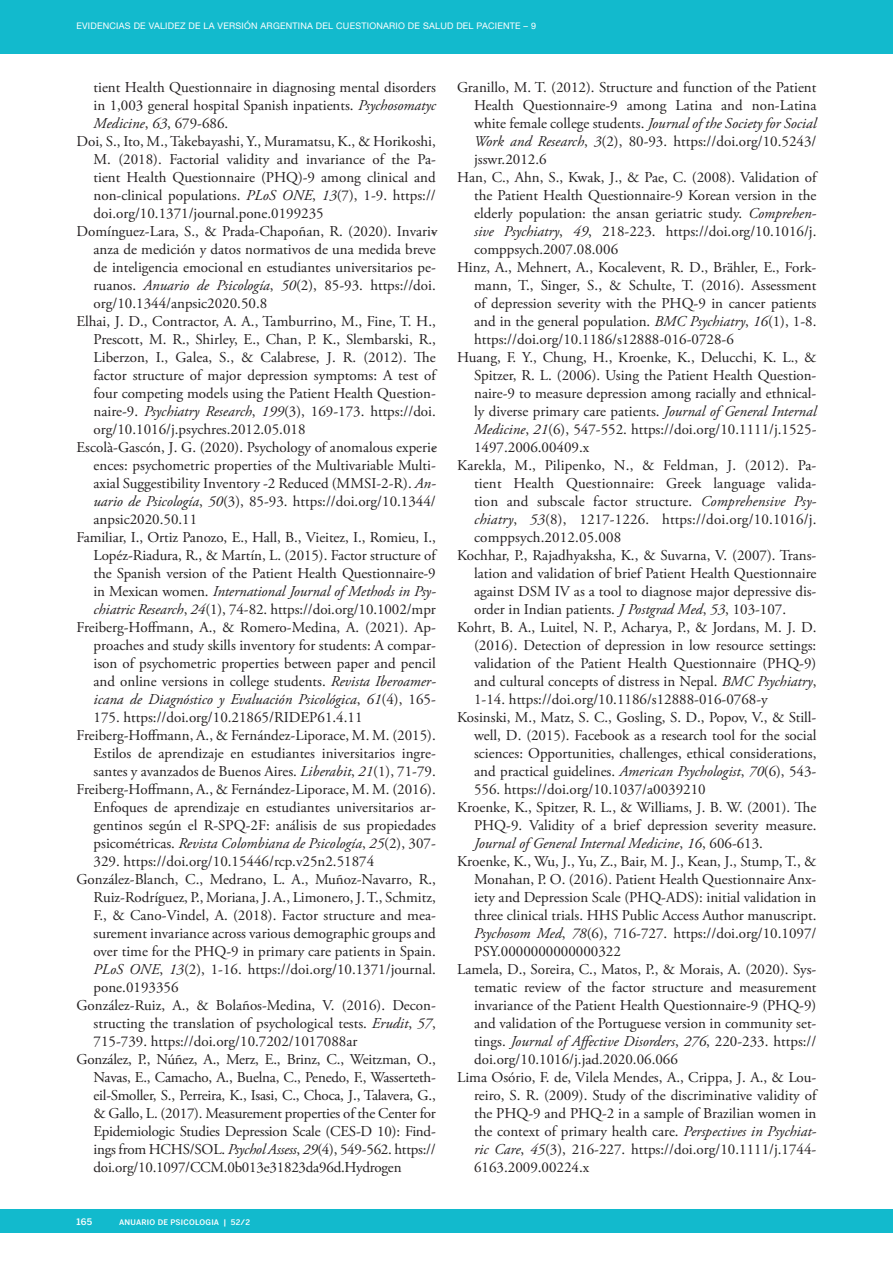
<style>
.page{position:relative;width:893px;height:1263px;background:#fff}
.page>*{position:absolute;margin:0;border:0;box-sizing:border-box;transform-origin:0 0}
.bibliografia{font:15px/18px "Adobe Garamond Pro";color:#231f20;text-align:justify}
.t1{font:9px "Helvetica Neue";letter-spacing:.025em;color:#fff}
.t2{font:500 8.85px "Benton Sans Cond";color:#fff;scale:1.18 1}
.t3{font:500 7.65px "Benton Sans Cond";letter-spacing:.025em;color:#fff;scale:1.18 1}
.s1{font-style:italic}
</style>
<div class="page">
<div style="left:0;top:0;width:893px;height:54px;background:#12bacd"></div>
<div style="left:0;top:1209px;width:893px;height:23px;background:#12bacd"></div>
<p class="t1" style="left:77px;top:20px;width:461px">EVIDENCIAS DE VALIDEZ DE LA VERSIÓN ARGENTINA DEL CUESTIONARIO DE SALUD DEL PACIENTE – 9</p>
<p class="bibliografia" style="left:94px;top:78px;width:344px">tient Health Questionnaire in diagnosing mental disorders in 1,003 general hospital Spanish inpatients. <span class="s1">Psychosomatyc Medicine</span>, <span class="s1">63</span>, 679-686.</p>
<p class="bibliografia" style="left:94px;top:132px;width:344px;text-indent:-17px">Doi, S., Ito, M., Takebayashi, Y., Muramatsu, K., &amp; Horikoshi, M. (2018). Factorial validity and invariance of the Pa&shy;tient Health Questionnaire (PHQ)-9 among clinical and non-clinical populations. <span class="s1">PLoS ONE</span>, <span class="s1">13</span>(7), 1-9. https:// doi.org/10.1371/journal.pone.0199235</p>
<p class="bibliografia" style="left:94px;top:222px;width:344px;text-indent:-17px">Domínguez-Lara, S., &amp; Prada-Chapoñan, R. (2020). Invari&shy;anza de medición y datos normativos de una medida breve de inteligencia emocional en estudiantes universitarios pe&shy;ruanos. <span class="s1">Anuario de Psicología</span>, <span class="s1">50</span>(2), 85-93. https://doi. org/10.1344/anpsic2020.50.8</p>
<p class="bibliografia" style="left:94px;top:312px;width:344px;text-indent:-17px">Elhai, J. D., Contractor, A. A., Tamburrino, M., Fine, T. H., Prescott, M. R., Shirley, E., Chan, P. K., Slembarski, R., Liberzon, I., Galea, S., &amp; Calabrese, J. R. (2012). The factor structure of major depression symptoms: A test of four competing models using the Patient Health Question&shy;naire-9. <span class="s1">Psychiatry Research</span>, <span class="s1">199</span>(3), 169-173. https://doi. org/10.1016/j.psychres.2012.05.018</p>
<p class="bibliografia" style="left:94px;top:438px;width:344px;text-indent:-17px">Escolà-Gascón, J. G. (2020). Psychology of anomalous experi&shy;ences: psychometric properties of the Multivariable Multi&shy;axial Suggestibility Inventory -2 Reduced (MMSI-2-R). <span class="s1">An&shy;uario de Psicología</span>, <span class="s1">50</span>(3), 85-93. https://doi.org/10.1344/ anpsic2020.50.11</p>
<p class="bibliografia" style="left:94px;top:528px;width:344px;text-indent:-17px">Familiar, I., Ortiz Panozo, E., Hall, B., Vieitez, I., Romieu, I., Lopéz-Riadura, R., &amp; Martín, L. (2015). Factor structure of the Spanish version of the Patient Health Questionnaire-9 in Mexican women. <span class="s1">International Journal of Methods in Psy&shy;chiatric Research</span>, <span class="s1">24</span>(1), 74-82. https://doi.org/10.1002/mpr</p>
<p class="bibliografia" style="left:94px;top:618px;width:344px;text-indent:-17px">Freiberg-Hoffmann, A., &amp; Romero-Medina, A. (2021). Ap&shy;proaches and study skills inventory for students: A compar&shy;ison of psychometric properties between paper and pencil and online versions in college students. <span class="s1">Revista Iberoamer&shy;icana de Diagnóstico y Evaluación Psicológica</span>, <span class="s1">61</span>(4), 165- 175. https://doi.org/10.21865/RIDEP61.4.11</p>
<p class="bibliografia" style="left:94px;top:726px;width:344px;text-indent:-17px">Freiberg-Hoffmann, A., &amp; Fernández-Liporace, M. M. (2015).<br>Estilos de aprendizaje en estudiantes iniversitarios ingre&shy;santes y avanzados de Buenos Aires. <span class="s1">Liberabit</span>, <span class="s1">21</span>(1), 71-79.</p>
<p class="bibliografia" style="left:94px;top:780px;width:344px;text-indent:-17px">Freiberg-Hoffmann, A., &amp; Fernández-Liporace, M. M. (2016).<br>Enfoques de aprendizaje en estudiantes universitarios ar&shy;gentinos según el R-SPQ-2F: análisis de sus propiedades psicométricas. <span class="s1">Revista Colombiana de Psicología</span>, <span class="s1">25</span>(2), 307- 329. https://doi.org/10.15446/rcp.v25n2.51874</p>
<p class="bibliografia" style="left:94px;top:870px;width:344px;text-indent:-17px">González-Blanch, C., Medrano, L. A., Muñoz-Navarro, R., Ruiz-Rodríguez, P., Moriana, J. A., Limonero, J. T., Schmitz, F., &amp; Cano-Vindel, A. (2018). Factor structure and mea&shy;surement invariance across various demographic groups and over time for the PHQ-9 in primary care patients in Spain.<br><span class="s1">PLoS ONE</span>, <span class="s1">13</span>(2), 1-16. https://doi.org/10.1371/journal. pone.0193356</p>
<p class="bibliografia" style="left:94px;top:996px;width:344px;text-indent:-17px">González-Ruiz, A., &amp; Bolaños-Medina, V. (2016). Decon&shy;structing the translation of psychological tests. <span class="s1">Erudit</span>, <span class="s1">57</span>, 715-739. https://doi.org/10.7202/1017088ar</p>
<p class="bibliografia" style="left:94px;top:1050px;width:344px;text-indent:-17px">González, P., Núñez, A., Merz, E., Brinz, C., Weitzman, O., Navas, E., Camacho, A., Buelna, C., Penedo, F., Wasserteth&shy;eil-Smoller, S., Perreira, K., Isasi, C., Choca, J., Talavera, G., &amp; Gallo, L. (2017). Measurement properties of the Center for Epidemiologic Studies Depression Scale (CES-D 10): Find&shy;ings from HCHS/SOL. <span class="s1">Psychol Assess</span>, <span class="s1">29</span>(4), 549-562. https:// doi.org/10.1097/CCM.0b013e31823da96d.Hydrogen</p>
<p class="t2" style="left:77px;top:1216px;width:15px">165</p>
<p class="t3" style="left:119px;top:1217px;width:113px">ANUARIO DE PSICOLOGIA | 52/2</p>
<p class="bibliografia" style="left:474px;top:78px;width:344px;text-indent:-17px">Granillo, M. T. (2012). Structure and function of the Patient Health Questionnaire-9 among Latina and non-Latina white female college students. <span class="s1">Journal of the Society for Social Work and Research</span>, <span class="s1">3</span>(2), 80-93. https://doi.org/10.5243/ jsswr.2012.6</p>
<p class="bibliografia" style="left:474px;top:168px;width:344px;text-indent:-17px">Han, C., Ahn, S., Kwak, J., &amp; Pae, C. (2008). Validation of the Patient Health Questionnaire-9 Korean version in the elderly population: the ansan geriatric study. <span class="s1">Comprehen&shy;sive Psychiatry</span>, <span class="s1">49</span>, 218-223. https://doi.org/10.1016/j. comppsych.2007.08.006</p>
<p class="bibliografia" style="left:474px;top:258px;width:344px;text-indent:-17px">Hinz, A., Mehnert, A., Kocalevent, R. D., Brähler, E., Fork&shy;mann, T., Singer, S., &amp; Schulte, T. (2016). Assessment of depression severity with the PHQ-9 in cancer patients and in the general population. <span class="s1">BMC Psychiatry</span>, <span class="s1">16</span>(1), 1-8. https://doi.org/10.1186/s12888-016-0728-6</p>
<p class="bibliografia" style="left:474px;top:348px;width:344px;text-indent:-17px">Huang, F. Y., Chung, H., Kroenke, K., Delucchi, K. L., &amp; Spitzer, R. L. (2006). Using the Patient Health Question&shy;naire-9 to measure depression among racially and ethnical&shy;ly diverse primary care patients. <span class="s1">Journal of General Internal Medicine</span>, <span class="s1">21</span>(6), 547-552. https://doi.org/10.1111/j.1525- 1497.2006.00409.x</p>
<p class="bibliografia" style="left:474px;top:456px;width:344px;text-indent:-17px">Karekla, M., Pilipenko, N., &amp; Feldman, J. (2012). Pa&shy;tient Health Questionnaire: Greek language valida&shy;tion and subscale factor structure. <span class="s1">Comprehensive Psy&shy;chiatry</span>, <span class="s1">53</span>(8), 1217-1226. https://doi.org/10.1016/j. comppsych.2012.05.008</p>
<p class="bibliografia" style="left:474px;top:546px;width:344px;text-indent:-17px">Kochhar, P., Rajadhyaksha, K., &amp; Suvarna, V. (2007). Trans&shy;lation and validation of brief Patient Health Questionnaire against DSM IV as a tool to diagnose major depressive dis&shy;order in Indian patients. <span class="s1">J Postgrad Med</span>, <span class="s1">53</span>, 103-107.</p>
<p class="bibliografia" style="left:474px;top:618px;width:344px;text-indent:-17px">Kohrt, B. A., Luitel, N. P., Acharya, P., &amp; Jordans, M. J. D. (2016). Detection of depression in low resource settings: validation of the Patient Health Questionnaire (PHQ-9) and cultural concepts of distress in Nepal. <span class="s1">BMC Psychiatry</span>, 1-14. https://doi.org/10.1186/s12888-016-0768-y</p>
<p class="bibliografia" style="left:474px;top:708px;width:344px;text-indent:-17px">Kosinski, M., Matz, S. C., Gosling, S. D., Popov, V., &amp; Still&shy;well, D. (2015). Facebook as a research tool for the social sciences: Opportunities, challenges, ethical considerations, and practical guidelines. <span class="s1">American Psychologist</span>, <span class="s1">70</span>(6), 543- 556. https://doi.org/10.1037/a0039210</p>
<p class="bibliografia" style="left:474px;top:798px;width:344px;text-indent:-17px">Kroenke, K., Spitzer, R. L., &amp; Williams, J. B. W. (2001). The PHQ-9. Validity of a brief depression severity measure.<br><span class="s1">Journal of General Internal Medicine</span>, <span class="s1">16</span>, 606-613.</p>
<p class="bibliografia" style="left:474px;top:852px;width:344px;text-indent:-17px">Kroenke, K., Wu, J., Yu, Z., Bair, M. J., Kean, J., Stump, T., &amp; Monahan, P. O. (2016). Patient Health Questionnaire Anx&shy;iety and Depression Scale (PHQ-ADS): initial validation in three clinical trials. HHS Public Access Author manuscript.<br><span class="s1">Psychosom Med</span>, <span class="s1">78</span>(6), 716-727. https://doi.org/10.1097/ PSY.0000000000000322</p>
<p class="bibliografia" style="left:474px;top:960px;width:344px;text-indent:-17px">Lamela, D., Soreira, C., Matos, P., &amp; Morais, A. (2020). Sys&shy;tematic review of the factor structure and measurement invariance of the Patient Health Questionnaire-9 (PHQ-9) and validation of the Portuguese version in community set&shy;tings. <span class="s1">Journal of Affective Disorders</span>, <span class="s1">276</span>, 220-233. https:// doi.org/10.1016/j.jad.2020.06.066</p>
<p class="bibliografia" style="left:474px;top:1068px;width:344px;text-indent:-17px">Lima Osório, F. de, Vilela Mendes, A., Crippa, J. A., &amp; Lou&shy;reiro, S. R. (2009). Study of the discriminative validity of the PHQ-9 and PHQ-2 in a sample of Brazilian women in the context of primary health care. <span class="s1">Perspectives in Psychiat&shy;ric Care</span>, <span class="s1">45</span>(3), 216-227. https://doi.org/10.1111/j.1744- 6163.2009.00224.x</p>
</div>
